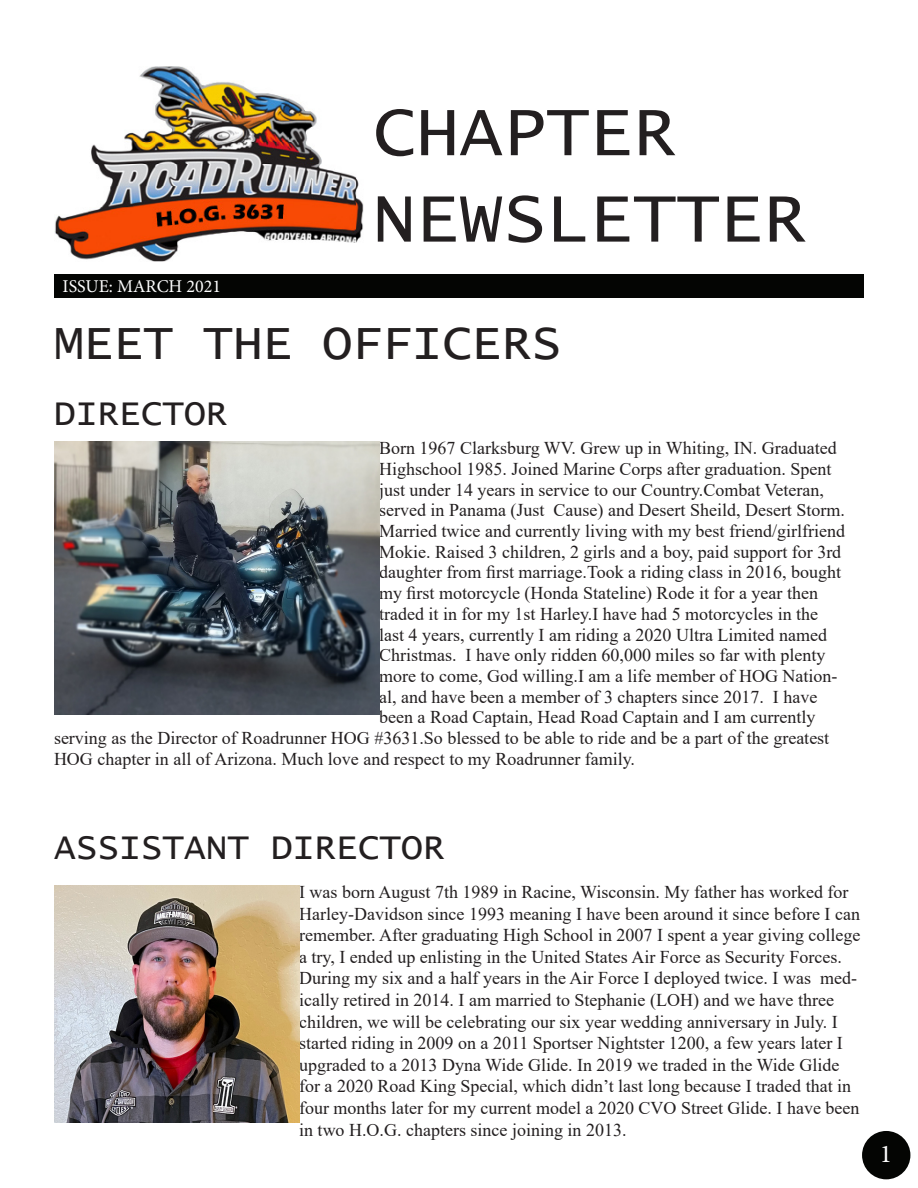
<style>
.page{position:relative;width:918px;height:1188px;background:#fff}
.page>*{position:absolute;margin:0;border:0;box-sizing:border-box;transform-origin:0 0}
.t1{font:72px/86.4px "Lucida Console";color:#231f20}
.t2{font:49.5px "Lucida Console";color:#231f20}
.t3{font:36px "Lucida Console";color:#231f20}
.t4{font:25.5px "Minion Pro";color:#fff}
.t5{font:18px/21.6px "Times New Roman";color:#231f20}
.t6{font:18px "Minion Pro";color:#fff}
</style>
<div class="page">
<img style="left:54px;top:66px;width:310px;height:196px">
<div style="left:54px;top:274px;width:810px;height:24px;background:#040503"></div>
<div style="left:862px;top:1131px;width:48px;height:48px;background:#040503;border-radius:50%"></div>
<img style="left:54px;top:442px;width:325px;height:273px">
<img style="left:54px;top:886px;width:245px;height:236px">
<p class="t6" style="left:63px;top:274px;width:160px">ISSUE: MARCH 2021</p>
<p class="t1" style="left:373px;top:91px;width:436px">CHAPTER<br>NEWSLETTER</p>
<p class="t2" style="left:54px;top:320px;width:509px">MEET THE OFFICERS</p>
<p class="t3" style="left:54px;top:396px;width:175px">DIRECTOR</p>
<p class="t5" style="left:379px;top:437px;width:459px">Born 1967 Clarksburg WV. Grew up in Whiting, IN. Graduated</p>
<p class="t5" style="left:379px;top:458px;width:454px">Highschool 1985. Joined Marine Corps after graduation. Spent</p>
<p class="t5" style="left:379px;top:478px;width:446px">just under 14 years in service to our Country.Combat Veteran,</p>
<p class="t5" style="left:379px;top:499px;width:467px">served in Panama (Just Cause) and Desert Sheild, Desert Storm.</p>
<p class="t5" style="left:379px;top:520px;width:467px">Married twice and currently living with my best friend/girlfriend</p>
<p class="t5" style="left:379px;top:540px;width:464px">Mokie. Raised 3 children, 2 girls and a boy, paid support for 3rd</p>
<p class="t5" style="left:379px;top:561px;width:464px">daughter from first marriage.Took a riding class in 2016, bought</p>
<p class="t5" style="left:379px;top:582px;width:440px">my first motorcycle (Honda Stateline) Rode it for a year then</p>
<p class="t5" style="left:379px;top:602px;width:441px">traded it in for my 1st Harley.I have had 5 motorcycles in the</p>
<p class="t5" style="left:379px;top:623px;width:449px">last 4 years, currently I am riding a 2020 Ultra Limited named</p>
<p class="t5" style="left:379px;top:644px;width:448px">Christmas. I have only ridden 60,000 miles so far with plenty</p>
<p class="t5" style="left:379px;top:665px;width:460px">more to come, God willing.I am a life member of HOG Nation-</p>
<p class="t5" style="left:379px;top:685px;width:440px">al, and have been a member of 3 chapters since 2017. I have</p>
<p class="t5" style="left:379px;top:706px;width:438px">been a Road Captain, Head Road Captain and I am currently</p>
<p class="t5" style="left:54px;top:727px;width:777px">serving as the Director of Roadrunner HOG #3631.So blessed to be able to ride and be a part of the greatest</p>
<p class="t5" style="left:54px;top:747px;width:583px">HOG chapter in all of Arizona. Much love and respect to my Roadrunner family.</p>
<p class="t3" style="left:54px;top:830px;width:392px">ASSISTANT DIRECTOR</p>
<p class="t5" style="left:299px;top:881px;width:563px">I was born August 7th 1989 in Racine, Wisconsin. My father has worked for Harley-Davidson since 1993 meaning I have been around it since before I can remember. After graduating High School in 2007 I spent a year giving college a try, I ended up enlisting in the United States Air Force as Security Forces.<br>During my six and a half years in the Air Force I deployed twice. I was med&shy;ically retired in 2014. I am married to Stephanie (LOH) and we have three children, we will be celebrating our six year wedding anniversary in July. I started riding in 2009 on a 2011 Sportser Nightster 1200, a few years later I upgraded to a 2013 Dyna Wide Glide. In 2019 we traded in the Wide Glide for a 2020 Road King Special, which didn’t last long because I traded that in four months later for my current model a 2020 CVO Street Glide. I have been in two H.O.G. chapters since joining in 2013.</p>
<p class="t4" style="left:880px;top:1137px;width:14px">1</p>
</div>
